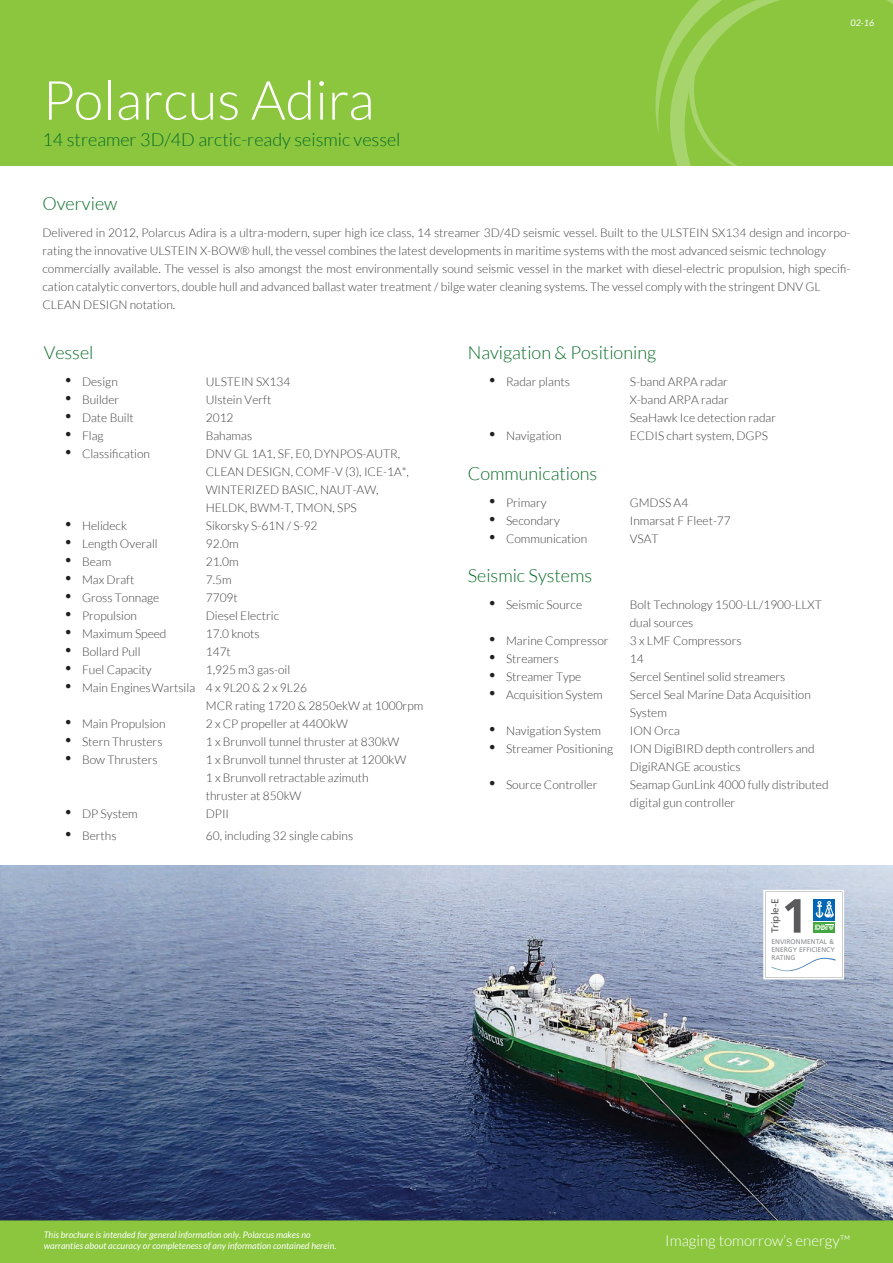
<style>
.page{position:relative;width:893px;height:1263px;background:#fff}
.page>*{position:absolute;margin:0;border:0;box-sizing:border-box;transform-origin:0 0}
.t1{font:300 54px "Lato";color:#fff}
.t2{font:300 18px "Lato";color:#086c28}
.t3{font:300 15px "Lato";color:#fff}
.t4{font:300 12px/18px "Lato";color:#3e3e3f}
.t5{font:9.9px "Frutiger";color:#5a5a5d}
.t6{font:italic 9px/10.8px "Lato";color:#fff}
.t7{font:6.75px/8.1px "Frutiger";color:#8a8c8f;text-align:justify}
.s1{font-family:"Times New Roman";font-weight:400;font-size:18px;color:#231f20}
</style>
<div class="page">
<img style="left:0;top:865px;width:893px;height:355px">
<div style="left:0;top:0;width:893px;height:165px;background:#8bc63e"></div>
<svg style="left:655px;top:0;width:238px;height:166px"></svg>
<svg style="left:763px;top:890px;width:81px;height:89px"></svg>
<svg style="left:765px;top:892px;width:77px;height:86px"></svg>
<div style="left:0;top:1220px;width:893px;height:43px;background:#8bc63e"></div>
<h1 class="t1" style="left:43px;top:71px;width:333px">Polarcus Adira</h1>
<h2 class="t2" style="left:43px;top:130px;width:360px">14 streamer 3D/4D arctic-ready seismic vessel</h2>
<p class="t6" style="left:850px;top:17px;width:25px">02-16</p>
<h2 class="t2" style="left:43px;top:194px;width:76px">Overview</h2>
<p class="t4" style="left:43px;top:224px;width:809px">Delivered in 2012, Polarcus Adira is a ultra-modern, super high ice class, 14 streamer 3D/4D seismic vessel. Built to the ULSTEIN SX134 design and incorpo&shy;rating the innovative ULSTEIN X-BOW® hull, the vessel combines the latest developments in maritime systems with the most advanced seismic technology commercially available. The vessel is also amongst the most environmentally sound seismic vessel in the market with diesel-electric propulsion, high specifi&shy;cation catalytic convertors, double hull and advanced ballast water treatment / bilge water cleaning systems. The vessel comply with the stringent DNV GL CLEAN DESIGN notation.</p>
<h2 class="t2" style="left:44px;top:343px;width:51px">Vessel</h2>
<p class="t4" style="left:65px;top:373px;width:54px"><span class="s1">•</span> Design</p>
<p class="t4" style="left:206px;top:373px;width:86px">ULSTEIN SX134</p>
<p class="t4" style="left:65px;top:391px;width:56px"><span class="s1">•</span> Builder</p>
<p class="t4" style="left:206px;top:391px;width:67px">Ulstein Verft</p>
<p class="t4" style="left:65px;top:409px;width:70px"><span class="s1">•</span> Date Built</p>
<p class="t4" style="left:206px;top:409px;width:29px">2012</p>
<p class="t4" style="left:65px;top:427px;width:40px"><span class="s1">•</span> Flag</p>
<p class="t4" style="left:206px;top:427px;width:48px">Bahamas</p>
<p class="t4" style="left:65px;top:445px;width:87px"><span class="s1">•</span> Classification</p>
<p class="t4" style="left:206px;top:445px;width:205px">DNV GL 1A1, SF, E0, DYNPOS-AUTR,<br>CLEAN DESIGN, COMF-V (3), ICE-1A*,<br>WINTERIZED BASIC, NAUT-AW,<br>HELDK, BWM-T, TMON, SPS</p>
<p class="t4" style="left:65px;top:517px;width:63px"><span class="s1">•</span> Helideck</p>
<p class="t4" style="left:206px;top:517px;width:113px">Sikorsky S-61N / S-92</p>
<p class="t4" style="left:65px;top:535px;width:94px"><span class="s1">•</span> Length Overall</p>
<p class="t4" style="left:206px;top:535px;width:34px">92.0m</p>
<p class="t4" style="left:65px;top:553px;width:48px"><span class="s1">•</span> Beam</p>
<p class="t4" style="left:206px;top:553px;width:34px">21.0m</p>
<p class="t4" style="left:65px;top:571px;width:71px"><span class="s1">•</span> Max Draft</p>
<p class="t4" style="left:206px;top:571px;width:27px">7.5m</p>
<p class="t4" style="left:65px;top:589px;width:96px"><span class="s1">•</span> Gross Tonnage</p>
<p class="t4" style="left:206px;top:589px;width:34px">7709t</p>
<p class="t4" style="left:65px;top:607px;width:74px"><span class="s1">•</span> Propulsion</p>
<p class="t4" style="left:206px;top:607px;width:75px">Diesel Electric</p>
<p class="t4" style="left:65px;top:625px;width:103px"><span class="s1">•</span> Maximum Speed</p>
<p class="t4" style="left:206px;top:625px;width:55px">17.0 knots</p>
<p class="t4" style="left:65px;top:643px;width:77px"><span class="s1">•</span> Bollard Pull</p>
<p class="t4" style="left:206px;top:643px;width:27px">147t</p>
<p class="t4" style="left:65px;top:661px;width:88px"><span class="s1">•</span> Fuel Capacity</p>
<p class="t4" style="left:206px;top:661px;width:86px">1,925 m3 gas-oil</p>
<p class="t4" style="left:206px;top:679px;width:219px;text-indent:-141px"><span class="s1">•</span> Main Engines Wartsila 4 x 9L20 &amp; 2 x 9L26<br>MCR rating 1720 &amp; 2850ekW at 1000rpm</p>
<p class="t4" style="left:65px;top:715px;width:102px"><span class="s1">•</span> Main Propulsion</p>
<p class="t4" style="left:206px;top:715px;width:144px">2 x CP propeller at 4400kW</p>
<p class="t4" style="left:65px;top:733px;width:99px"><span class="s1">•</span> Stern Thrusters</p>
<p class="t4" style="left:206px;top:733px;width:195px">1 x Brunvoll tunnel thruster at 830kW</p>
<p class="t4" style="left:65px;top:751px;width:94px"><span class="s1">•</span> Bow Thrusters</p>
<p class="t4" style="left:206px;top:751px;width:202px">1 x Brunvoll tunnel thruster at 1200kW<br>1 x Brunvoll retractable azimuth thruster at 850kW</p>
<p class="t4" style="left:65px;top:805px;width:74px"><span class="s1">•</span> DP System</p>
<p class="t4" style="left:206px;top:805px;width:25px">DPII</p>
<p class="t4" style="left:65px;top:826px;width:53px"><span class="s1">•</span> Berths</p>
<p class="t4" style="left:206px;top:826px;width:149px">60, including 32 single cabins</p>
<h2 class="t2" style="left:468px;top:343px;width:190px">Navigation &amp; Positioning</h2>
<p class="t4" style="left:489px;top:373px;width:82px"><span class="s1">•</span> Radar plants</p>
<p class="t4" style="left:630px;top:373px;width:148px">S-band ARPA radar<br>X-band ARPA radar<br>SeaHawk Ice detection radar</p>
<p class="t4" style="left:489px;top:427px;width:74px"><span class="s1">•</span> Navigation</p>
<p class="t4" style="left:630px;top:427px;width:140px">ECDIS chart system, DGPS</p>
<h2 class="t2" style="left:468px;top:463px;width:131px">Communications</h2>
<p class="t4" style="left:489px;top:493px;width:59px"><span class="s1">•</span> Primary</p>
<p class="t4" style="left:630px;top:493px;width:60px">GMDSS A4</p>
<p class="t4" style="left:489px;top:511px;width:72px"><span class="s1">•</span> Secondary</p>
<p class="t4" style="left:630px;top:511px;width:103px">Inmarsat F Fleet-77</p>
<p class="t4" style="left:489px;top:529px;width:100px"><span class="s1">•</span> Communication</p>
<p class="t4" style="left:630px;top:529px;width:30px">VSAT</p>
<h2 class="t2" style="left:468px;top:566px;width:126px">Seismic Systems</h2>
<p class="t4" style="left:489px;top:596px;width:95px"><span class="s1">•</span> Seismic Source</p>
<p class="t4" style="left:630px;top:596px;width:193px">Bolt Technology 1500-LL/1900-LLXT dual sources</p>
<p class="t4" style="left:489px;top:632px;width:121px"><span class="s1">•</span> Marine Compressor</p>
<p class="t4" style="left:630px;top:632px;width:113px">3 x LMF Compressors</p>
<p class="t4" style="left:489px;top:650px;width:71px"><span class="s1">•</span> Streamers</p>
<p class="t4" style="left:630px;top:650px;width:15px">14</p>
<p class="t4" style="left:489px;top:668px;width:94px"><span class="s1">•</span> Streamer Type</p>
<p class="t4" style="left:630px;top:668px;width:157px">Sercel Sentinel solid streamers</p>
<p class="t4" style="left:489px;top:686px;width:115px"><span class="s1">•</span> Acquisition System</p>
<p class="t4" style="left:630px;top:686px;width:183px">Sercel Seal Marine Data Acquisition<br>System</p>
<p class="t4" style="left:489px;top:722px;width:114px"><span class="s1">•</span> Navigation System</p>
<p class="t4" style="left:630px;top:722px;width:52px">ION Orca</p>
<p class="t4" style="left:489px;top:740px;width:126px"><span class="s1">•</span> Streamer Positioning</p>
<p class="t4" style="left:630px;top:740px;width:186px">ION DigiBIRD depth controllers and<br>DigiRANGE acoustics</p>
<p class="t4" style="left:489px;top:776px;width:110px"><span class="s1">•</span> Source Controller</p>
<p class="t4" style="left:630px;top:776px;width:200px">Seamap GunLink 4000 fully distributed digital gun controller</p>
<p class="t5" style="left:769px;top:933px;width:36px;rotate:-90deg">Triple-E</p>
<p class="t7" style="left:771px;top:937px;width:65px">ENVIRONMENTAL &amp; ENERGY EFFICIENCY RATING</p>
<p class="t6" style="left:43px;top:1230px;width:287px">This brochure is intended for general information only. Polarcus makes no war&shy;ranties about accura y or completen ss of any information c tai ed h rein.</p>
<p class="t6" style="left:44px;top:1230px;width:294px">This brochure is intended for general information only. Polarcus makes no warranties about accuracy or completeness of any information contained herein.</p>
<p class="t3" style="left:665px;top:1232px;width:187px">Imaging tomorrow’s energy™</p>
</div>
